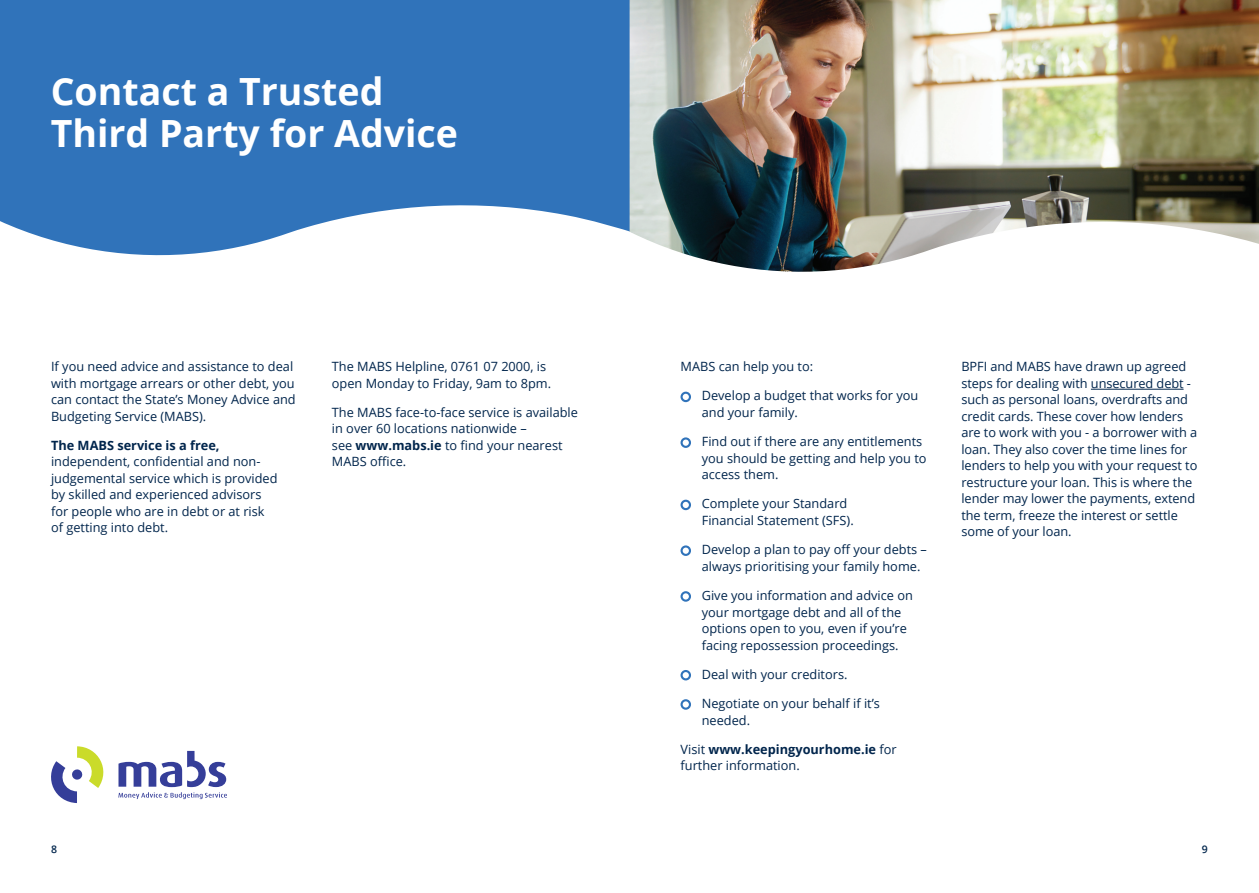
<style>
.page{position:relative;width:1259px;height:893px;background:#fff}
.page>*{position:absolute;margin:0;border:0;box-sizing:border-box;transform-origin:0 0}
.t1{font:700 37.5px/42px "Open Sans";color:#fff}
.t2{font:12.75px/16.5px "Open Sans";color:#00254c}
.t3{font:700 12.75px "Open Sans";color:#00254c}
.t4{font:600 10.5px "Open Sans";color:#00254c}
.s1{font-weight:700}
</style>
<div class="page">
<div style="left:680px;top:392px;width:11px;height:10px;border:2px solid #3073ba;border-radius:50%"></div>
<div style="left:680px;top:437px;width:11px;height:11px;border:2px solid #3073ba;border-radius:50%"></div>
<div style="left:680px;top:500px;width:11px;height:10px;border:2px solid #3073ba;border-radius:50%"></div>
<div style="left:680px;top:545px;width:11px;height:11px;border:2px solid #3073ba;border-radius:50%"></div>
<div style="left:680px;top:591px;width:11px;height:11px;border:2px solid #3073ba;border-radius:50%"></div>
<div style="left:680px;top:670px;width:11px;height:10px;border:2px solid #3073ba;border-radius:50%"></div>
<div style="left:680px;top:699px;width:11px;height:11px;border:2px solid #3073ba;border-radius:50%"></div>
<hr style="left:1091px;top:389px;width:92px;height:1px;background:#00254c">
<svg style="left:0;top:0;width:629px;height:256px;background:#4681c1"></svg>
<img style="left:629px;top:0;width:630px;height:272px">
<svg style="left:51px;top:746px;width:176px;height:57px"></svg>
<h1 class="t1" style="left:51px;top:70px;width:409px">Contact a Trusted<br>Third Party for Advice</h1>
<p class="t2" style="left:51px;top:358px;width:246px">If you need advice and assistance to deal with mortgage arrears or other debt, you can contact the State’s Money Advice and Budgeting Service (MABS).</p>
<p class="t3" style="left:51px;top:436px;width:170px">The MABS service is a free,</p>
<p class="t2" style="left:51px;top:453px;width:228px">independent, confidential and non&shy;judgemental service which is provided by skilled and experienced advisors for people who are in debt or at risk of getting into debt.</p>
<p class="t2" style="left:332px;top:358px;width:221px">The MABS Helpline, 0761 07 2000, is open Monday to Friday, 9am to 8pm.</p>
<p class="t2" style="left:332px;top:404px;width:248px">The MABS face-to-face service is available in over 60 locations nationwide –<br>see <span class="s1">www.mabs.ie</span> to find your nearest<br>MABS office.</p>
<p class="t2" style="left:680px;top:358px;width:134px">MABS can help you to:</p>
<p class="t2" style="left:702px;top:387px;width:218px">Develop a budget that works for you and your family.</p>
<p class="t2" style="left:702px;top:433px;width:226px">Find out if there are any entitlements you should be getting and help you to access them.</p>
<p class="t2" style="left:702px;top:495px;width:153px">Complete your Standard<br>Financial Statement (SFS).</p>
<p class="t2" style="left:702px;top:541px;width:227px">Develop a plan to pay off your debts – always prioritising your family home.</p>
<p class="t2" style="left:702px;top:587px;width:213px">Give you information and advice on your mortgage debt and all of the options open to you, even if you’re facing repossession proceedings.</p>
<p class="t2" style="left:702px;top:666px;width:147px">Deal with your creditors.</p>
<p class="t2" style="left:702px;top:695px;width:180px">Negotiate on your behalf if it’s needed.</p>
<p class="t2" style="left:680px;top:741px;width:218px">Visit <span class="s1">www.keepingyourhome.ie</span> for further information.</p>
<p class="t2" style="left:961px;top:358px;width:237px">BPFI and MABS have drawn up agreed steps for dealing with unsecured debt - such as personal loans, overdrafts and credit cards. These cover how lenders are to work with you - a borrower with a loan. They also cover the time lines for lenders to help you with your request to restructure your loan. This is where the lender may lower the payments, extend the term, freeze the interest or settle some of your loan.</p>
<p class="t4" style="left:51px;top:842px;width:7px">8</p>
<p class="t4" style="left:1202px;top:842px;width:7px">9</p>
</div>
